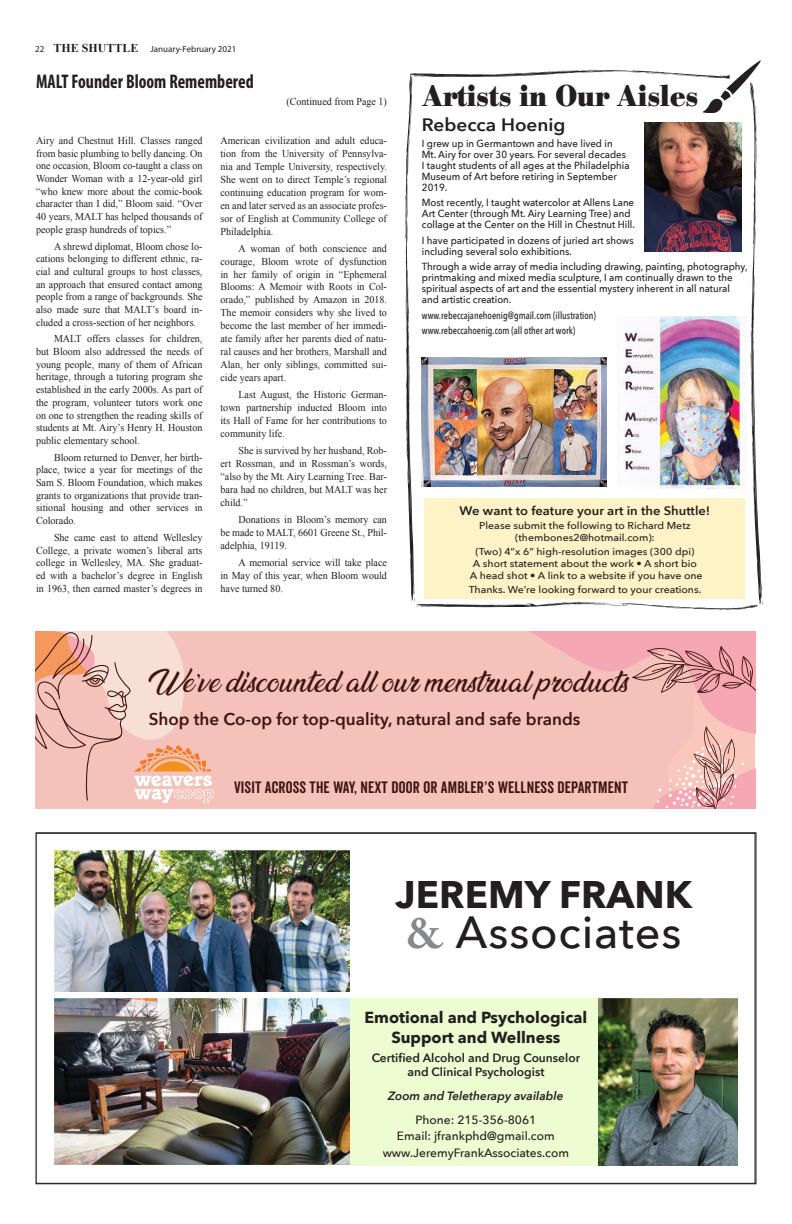
<style>
.page{position:relative;width:792px;height:1224px;background:#fff}
.page>*{position:absolute;margin:0;border:0;box-sizing:border-box;transform-origin:0 0}
.t1{font:500 45px "Avenir Next";letter-spacing:.02em;color:#231f20}
.t2{font:700 38.4px "Avenir Next";color:#231f20}
.Body{font:700 29.7px "Bodoni BE";color:#231f20;scale:.91 1}
.t3{font:26.4px "Ananda";color:#3f140e}
.Head_18pt{font:700 condensed 19.8px "Myriad Pro";color:#231f20;scale:.91 1}
.artists_name{font:600 18px "Avenir Next";color:#231f20;scale:1.05 1}
.t4{font:600 17px "Avenir Next";color:#3f140e}
.t5{font:16px "Veneer Clean";letter-spacing:.01em;color:#3f140e}
.t6{font:700 16px/19.4px "Avenir Next";color:#231f20;text-align:center}
.Avenir_Next_body_art{font:600 12.4px "Avenir Next";color:#231f20;scale:1.05 1}
.t7{font:600 12px/14.6px "Avenir Next";color:#231f20;text-align:center}
.t8{font:500 12px/16.6px "Avenir Next";color:#231f20;text-align:center}
.t9{font:italic 600 12px/23.6px "Avenir Next";color:#231f20;text-align:center}
.t10{font:10.5px/12.7px "Times New Roman";color:#231f20;text-align:justify;scale:.96 1}
.Avenir_Next_body_art-2{font:500 10.3px/11px "Avenir Next";color:#231f20;scale:.94 1}
.Avenir_Next_body_art-3{font:500 10.3px "Avenir Next Condensed";color:#231f20;scale:.94 1}
.Avenir_Next_body_art-4{font:500 10px/12px "Avenir Next";color:#231f20;text-align:center;scale:1.05 1}
.t11{font:9px "Myriad Pro";color:#231f20}
.s1{font-family:"Times New Roman";font-weight:700;font-size:12px}
.s2{font-family:"Adobe Caslon";font-weight:700;font-size:43px;color:#86888b}
.s3{font-weight:500;font-style:normal}
</style>
<div class="page">
<svg style="left:405px;top:60px;width:358px;height:550px"></svg>
<div style="left:425px;top:498px;width:320px;height:101px;background:#fef2c7"></div>
<img style="left:645px;top:122px;width:96px;height:130px">
<img style="left:618px;top:317px;width:128px;height:171px">
<img style="left:422px;top:357px;width:185px;height:129px">
<div style="left:350px;top:998px;width:250px;height:168px;background:#edfcd1"></div>
<img style="left:54px;top:998px;width:296px;height:167px">
<img style="left:54px;top:851px;width:296px;height:140px">
<img style="left:599px;top:998px;width:139px;height:168px">
<div style="left:36px;top:631px;width:719px;height:178px;background:#f4c1bb"></div>
<svg style="left:530px;top:631px;width:226px;height:178px"></svg>
<svg style="left:36px;top:631px;width:178px;height:172px"></svg>
<p class="t11" style="left:35px;top:43px;width:203px">22 <span class="s1">THE SHUTTLE</span> January-February 2021</p>
<p class="Head_18pt" style="left:36px;top:69px;width:241px">MALT Founder Bloom Remembered</p>
<p class="t10" style="left:287px;top:95px;width:106px">(Continued from Page 1)</p>
<p class="t10" style="left:36px;top:134px;width:175px">Airy and Chestnut Hill. Classes ranged from basic plumbing to belly dancing. On one occasion, Bloom co-taught a class on Wonder Woman with a 12-year-old girl “who knew more about the comic-book character than I did,” Bloom said. “Over 40 years, MALT has helped thousands of people grasp hundreds of topics.”</p>
<p class="t10" style="left:36px;top:240px;width:175px;text-indent:18px">A shrewd diplomat, Bloom chose lo&shy;cations belonging to different ethnic, ra&shy;cial and cultural groups to host classes, an approach that ensured contact among people from a range of backgrounds. She also made sure that MALT’s board in&shy;cluded a cross-section of her neighbors.</p>
<p class="t10" style="left:36px;top:332px;width:175px;text-indent:18px">MALT offers classes for children, but Bloom also addressed the needs of young people, many of them of African heritage, through a tutoring program she established in the early 2000s. As part of the program, volunteer tutors work one on one to strengthen the reading skills of students at Mt. Airy’s Henry H. Houston public elementary school.</p>
<p class="t10" style="left:36px;top:451px;width:175px;text-indent:18px">Bloom returned to Denver, her birth&shy;place, twice a year for meetings of the Sam S. Bloom Foundation, which makes grants to organizations that provide tran&shy;sitional housing and other services in Colorado.</p>
<p class="t10" style="left:36px;top:531px;width:175px;text-indent:18px">She came east to attend Wellesley College, a private women’s liberal arts college in Wellesley, MA. She graduat&shy;ed with a bachelor’s degree in English in 1963, then earned master’s degrees in</p>
<p class="t10" style="left:221px;top:134px;width:175px;line-height:13px">American civilization and adult educa&shy;tion from the University of Pennsylva&shy;nia and Temple University, respectively.<br>She went on to direct Temple’s regional continuing education program for wom&shy;en and later served as an associate profes&shy;sor of English at Community College of Philadelphia.</p>
<p class="t10" style="left:221px;top:241px;width:175px;line-height:13px;text-indent:18px">A woman of both conscience and courage, Bloom wrote of dysfunction in her family of origin in “Ephemeral Blooms: A Memoir with Roots in Col&shy;orado,” published by Amazon in 2018.<br>The memoir considers why she lived to become the last member of her immedi&shy;ate family after her parents died of natu&shy;ral causes and her brothers, Marshall and Alan, her only siblings, committed sui&shy;cide years apart.</p>
<p class="t10" style="left:221px;top:388px;width:175px;line-height:13px;text-indent:18px">Last August, the Historic German&shy;town partnership inducted Bloom into its Hall of Fame for her contributions to community life.</p>
<p class="t10" style="left:221px;top:444px;width:175px;line-height:13px;text-indent:18px">She is survived by her husband, Rob&shy;ert Rossman, and in Rossman’s words, “also by the Mt. Airy Learning Tree. Bar&shy;bara had no children, but MALT was her child.”</p>
<p class="t10" style="left:221px;top:513px;width:175px;line-height:13px;text-indent:18px">Donations in Bloom’s memory can be made to MALT, 6601 Greene St., Phil&shy;adelphia, 19119.</p>
<p class="t10" style="left:221px;top:556px;width:175px;line-height:13px;text-indent:18px">A memorial service will take place in May of this year, when Bloom would have turned 80.</p>
<p class="Body" style="left:422px;top:78px;width:305px">Artists in Our Aisles</p>
<p class="artists_name" style="left:422px;top:110px;width:138px">Rebecca Hoenig</p>
<p class="Avenir_Next_body_art-2" style="left:422px;top:137px;width:223px">I grew up in Germantown and have lived in Mt. Airy for over 30 years. For several decades I taught students of all ages at the Philadelphia Museum of Art before retiring in September 2019.</p>
<p class="Avenir_Next_body_art-2" style="left:422px;top:197px;width:228px">Most recently, I taught watercolor at Allens Lane<br>Art Center (through Mt. Airy Learning Tree) and collage at the Center on the Hill in Chestnut Hill.</p>
<p class="Avenir_Next_body_art-2" style="left:422px;top:234px;width:227px">I have participated in dozens of juried art shows including several solo exhibitions.</p>
<p class="Avenir_Next_body_art-2" style="left:422px;top:261px;width:348px">Through a wide array of media including drawing, painting, photography, printmaking and mixed media sculpture, I am continually drawn to the spiritual aspects of art and the essential mystery inherent in all natural and artistic creation.</p>
<p class="Avenir_Next_body_art-3" style="left:422px;top:309px;width:187px">www.rebeccajanehoenig@gmail.com (illustration)</p>
<p class="Avenir_Next_body_art-3" style="left:422px;top:324px;width:165px">www.rebeccahoenig.com (all other art work)</p>
<p class="Avenir_Next_body_art" style="left:460px;top:500px;width:240px">We want to feature your art in the Shuttle!</p>
<p class="Avenir_Next_body_art-4" style="left:479px;top:519px;width:203px">Please submit the following to Richard Metz (thembones2@hotmail.com):</p>
<p class="Avenir_Next_body_art-4" style="left:470px;top:545px;width:223px">(Two) 4”x 6” high-resolution images (300 dpi)<br>A short statement about the work • A short bio<br>A head shot • A link to a website if you have one</p>
<p class="Avenir_Next_body_art-4" style="left:469px;top:583px;width:223px">Thanks. We’re looking forward to your creations.</p>
<p class="t3" style="left:149px;top:668px;width:482px">We’ve discounted all our menstrual products</p>
<p class="t4" style="left:149px;top:704px;width:433px">Shop the Co-op for top-quality, natural and safe brands</p>
<p class="t5" style="left:234px;top:778px;width:396px">VISIT ACROSS THE WAY, NEXT DOOR OR AMBLER’S WELLNESS DEPARTMENT</p>
<p class="t2" style="left:396px;top:862px;width:298px">JEREMY FRANK</p>
<p class="t1" style="left:406px;top:894px;width:277px"><span class="s2">&amp;</span> Associates</p>
<p class="t6" style="left:365px;top:1008px;width:224px">Emotional and Psychological<br>Support and Wellness</p>
<p class="t7" style="left:372px;top:1050px;width:210px">Certified Alcohol and Drug Counselor and Clinical Psychologist</p>
<p class="t9" style="left:388px;top:1084px;width:177px">Zoom and Teletherapy available<br><span class="s3">Phone: 215-356-8061</span></p>
<p class="t8" style="left:383px;top:1127px;width:188px">Email: jfrankphd@gmail.com www.JeremyFrankAssociates.com</p>
</div>
